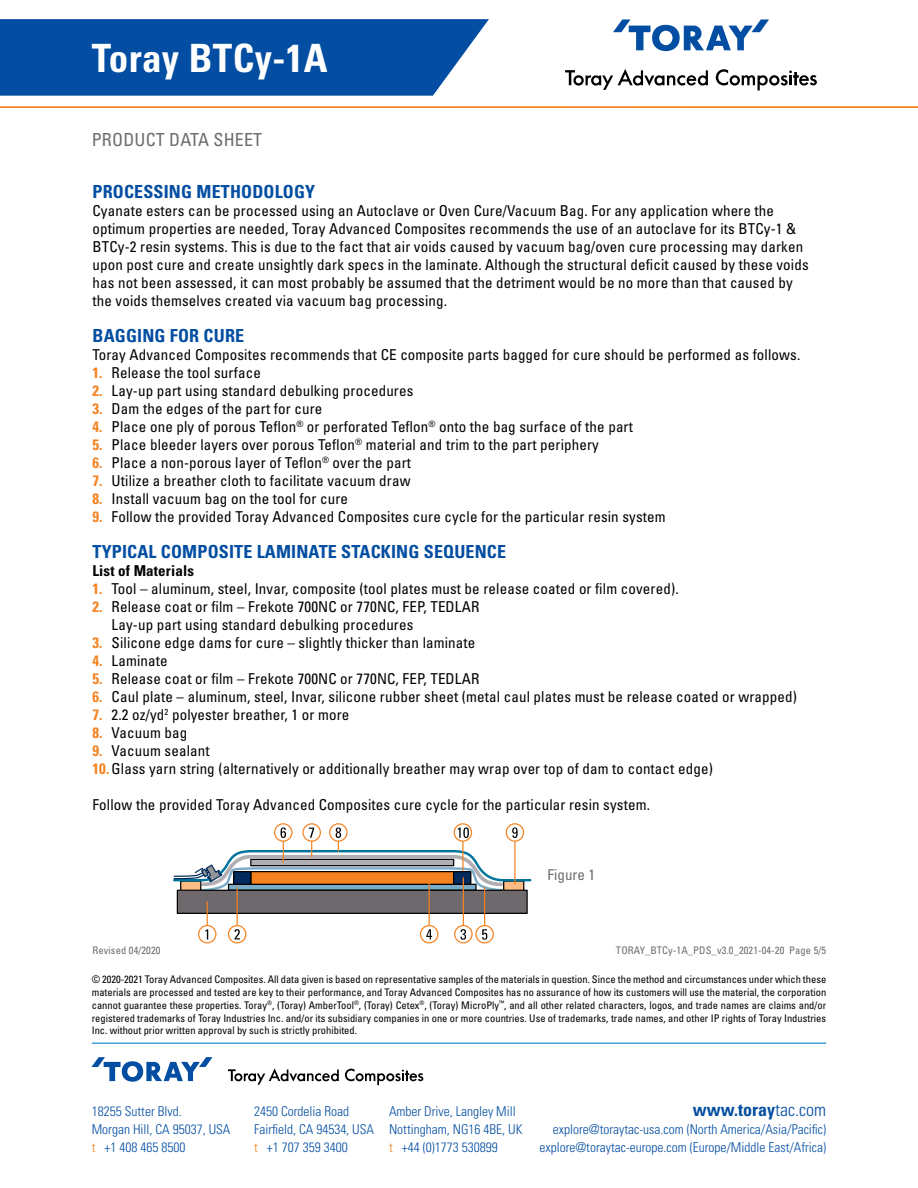
<style>
.page{position:relative;width:918px;height:1188px;background:#fff}
.page>*{position:absolute;margin:0;border:0;box-sizing:border-box;transform-origin:0 0}
.t1{font:700 condensed 39px "Univers LT Std";letter-spacing:.01em;color:#fff}
.t2{font:700 condensed 18px "Univers LT Std";letter-spacing:.01em;color:#034ea2}
.t3{font:condensed 18px "Univers LT Std";letter-spacing:.01em;color:#6d6e71}
.t4{font:condensed 15px/18px "Univers LT Std";letter-spacing:.01em;color:#000}
.t5{font:700 condensed 15px "Univers LT Std";letter-spacing:.01em;color:#000}
.t6{font:condensed 15px "Univers LT Std";color:#6d6e71}
.t7{font:300 condensed 13.5px/18px "Univers LT Std";color:#034ea2}
.t8{font:condensed 10.5px/12.8px "Univers LT Std";color:#000;text-align:justify}
.t9{font:condensed 10.5px "Univers LT Std";letter-spacing:.01em;color:#6d6e71}
.s1{font-weight:700;color:#f58220}
.s2{color:#f58220}
.s3{font-weight:300}
</style>
<div class="page">
<hr style="left:92px;top:1042px;width:734px;height:2px;background:#47a1d9">
<svg style="left:91px;top:1057px;width:122px;height:25px"></svg>
<svg style="left:228px;top:1068px;width:111px;height:17px"></svg>
<svg style="left:345px;top:1069px;width:79px;height:16px"></svg>
<svg style="left:0;top:19px;width:489px;height:77px;background:#1258a7"></svg>
<hr style="left:0;top:106px;width:918px;height:2px;background:#f58220">
<svg style="left:613px;top:19px;width:156px;height:32px"></svg>
<svg style="left:565px;top:69px;width:143px;height:21px"></svg>
<svg style="left:716px;top:69px;width:101px;height:21px"></svg>
<div style="left:177px;top:890px;width:350px;height:23px;background:#6d696d"></div>
<div style="left:177px;top:890px;width:351px;height:24px;border:1px solid #000"></div>
<svg style="left:199px;top:926px;width:17px;height:17px"></svg>
<div style="left:198px;top:925px;width:19px;height:18px;border:1px solid #f58220;border-radius:50%"></div>
<svg style="left:205px;top:902px;width:3px;height:37px"></svg>
<svg style="left:229px;top:926px;width:17px;height:17px"></svg>
<div style="left:228px;top:925px;width:18px;height:18px;border:1px solid #f58220;border-radius:50%"></div>
<svg style="left:234px;top:929px;width:6px;height:10px"></svg>
<hr style="left:237px;top:887px;width:1px;height:39px;background:#f58220">
<svg style="left:455px;top:926px;width:17px;height:17px"></svg>
<div style="left:454px;top:925px;width:19px;height:18px;border:1px solid #f58220;border-radius:50%"></div>
<svg style="left:460px;top:929px;width:6px;height:11px"></svg>
<hr style="left:463px;top:878px;width:1px;height:48px;background:#f58220">
<svg style="left:421px;top:926px;width:17px;height:17px"></svg>
<div style="left:420px;top:925px;width:18px;height:18px;border:1px solid #f58220;border-radius:50%"></div>
<svg style="left:426px;top:929px;width:6px;height:10px"></svg>
<hr style="left:429px;top:878px;width:1px;height:48px;background:#f58220">
<svg style="left:476px;top:926px;width:17px;height:17px"></svg>
<div style="left:475px;top:925px;width:19px;height:18px;border:1px solid #f58220;border-radius:50%"></div>
<svg style="left:482px;top:929px;width:5px;height:11px"></svg>
<hr style="left:484px;top:887px;width:1px;height:39px;background:#f58220">
<div style="left:274px;top:823px;width:19px;height:19px;border:1px solid #f58220;border-radius:50%"></div>
<div style="left:302px;top:823px;width:19px;height:19px;border:1px solid #f58220;border-radius:50%"></div>
<div style="left:329px;top:823px;width:19px;height:19px;border:1px solid #f58220;border-radius:50%"></div>
<div style="left:506px;top:823px;width:18px;height:19px;border:1px solid #f58220;border-radius:50%"></div>
<div style="left:454px;top:823px;width:18px;height:19px;border:1px solid #f58220;border-radius:50%"></div>
<svg style="left:173px;top:827px;width:359px;height:66px"></svg>
<h1 class="t1" style="left:92px;top:34px;width:237px">Toray BTCy-1A</h1>
<p class="t3" style="left:92px;top:128px;width:172px">PRODUCT DATA SHEET</p>
<p class="t2" style="left:92px;top:181px;width:224px">PROCESSING METHODOLOGY</p>
<p class="t4" style="left:92px;top:201px;width:718px">Cyanate esters can be processed using an Autoclave or Oven Cure/Vacuum Bag. For any application where the optimum properties are needed, Toray Advanced Composites recommends the use of an autoclave for its BTCy-1 &amp; BTCy-2 resin systems. This is due to the fact that air voids caused by vacuum bag/oven cure processing may darken upon post cure and create unsightly dark specs in the laminate. Although the structural deficit caused by these voids has not been assessed, it can most probably be assumed that the detriment would be no more than that caused by the voids themselves created via vacuum bag processing.</p>
<p class="t2" style="left:92px;top:325px;width:153px">BAGGING FOR CURE</p>
<p class="t4" style="left:92px;top:345px;width:709px">Toray Advanced Composites recommends that CE composite parts bagged for cure should be performed as follows.</p>
<p class="t4" style="left:92px;top:363px;width:170px"><span class="s1">1.</span> Release the tool surface</p>
<p class="t4" style="left:92px;top:381px;width:322px"><span class="s1">2.</span> Lay-up part using standard debulking procedures</p>
<p class="t4" style="left:92px;top:399px;width:231px"><span class="s1">3.</span> Dam the edges of the part for cure</p>
<p class="t4" style="left:92px;top:417px;width:542px"><span class="s1">4.</span> Place one ply of porous Teflon<sup>®</sup> or perforated Teflon<sup>®</sup> onto the bag surface of the part</p>
<p class="t4" style="left:92px;top:435px;width:508px"><span class="s1">5.</span> Place bleeder layers over porous Teflon<sup>®</sup> material and trim to the part periphery</p>
<p class="t4" style="left:92px;top:453px;width:320px"><span class="s1">6.</span> Place a non-porous layer of Teflon<sup>®</sup> over the part</p>
<p class="t4" style="left:92px;top:471px;width:320px"><span class="s1">7.</span> Utilize a breather cloth to facilitate vacuum draw</p>
<p class="t4" style="left:92px;top:489px;width:257px"><span class="s1">8.</span> Install vacuum bag on the tool for cure</p>
<p class="t4" style="left:92px;top:507px;width:575px"><span class="s1">9.</span> Follow the provided Toray Advanced Composites cure cycle for the particular resin system</p>
<p class="t2" style="left:92px;top:541px;width:415px">TYPICAL COMPOSITE LAMINATE STACKING SEQUENCE</p>
<p class="t5" style="left:92px;top:561px;width:103px">List of Materials</p>
<p class="t4" style="left:92px;top:579px;width:588px"><span class="s1">1.</span> Tool – aluminum, steel, Invar, composite (tool plates must be release coated or film covered).</p>
<p class="t4" style="left:112px;top:597px;width:369px;text-indent:-19px"><span class="s1">2.</span> Release coat or film – Frekote 700NC or 770NC, FEP, TEDLAR<br>Lay-up part using standard debulking procedures</p>
<p class="t4" style="left:92px;top:633px;width:384px"><span class="s1">3.</span> Silicone edge dams for cure – slightly thicker than laminate</p>
<p class="t4" style="left:92px;top:651px;width:77px"><span class="s1">4.</span> Laminate</p>
<p class="t4" style="left:92px;top:669px;width:388px"><span class="s1">5.</span> Release coat or film – Frekote 700NC or 770NC, FEP, TEDLAR</p>
<p class="t4" style="left:92px;top:687px;width:706px"><span class="s1">6.</span> Caul plate – aluminum, steel, Invar, silicone rubber sheet (metal caul plates must be release coated or wrapped)</p>
<p class="t4" style="left:92px;top:705px;width:258px"><span class="s1">7.</span> 2.2 oz/yd<sup>2</sup> polyester breather, 1 or more</p>
<p class="t4" style="left:92px;top:723px;width:96px"><span class="s1">8.</span> Vacuum bag</p>
<p class="t4" style="left:92px;top:741px;width:622px"><span class="s1">9.</span> Vacuum sealant<br><span class="s1">10.</span>Glass yarn string (alternatively or additionally breather may wrap over top of dam to contact edge)</p>
<p class="t4" style="left:92px;top:795px;width:559px">Follow the provided Toray Advanced Composites cure cycle for the particular resin system.</p>
<p class="t9" style="left:92px;top:944px;width:69px">Revised 04/2020</p>
<p class="t6" style="left:548px;top:865px;width:49px">Figure 1</p>
<p class="t9" style="left:616px;top:944px;width:212px">TORAY_BTCy-1A_PDS_v3.0_2021-04-20 Page 5/5</p>
<p class="t8" style="left:92px;top:973px;width:736px">© 2020-2021 Toray Advanced Composites. All data given is based on representative samples of the materials in question. Since the method and circumstances under which these materials are processed and tested are key to their performance, and Toray Advanced Composites has no assurance of how its customers will use the material, the corporation cannot guarantee these properties. Toray<sup>®</sup>, (Toray) AmberTool<sup>®</sup>, (Toray) Cetex<sup>®</sup>, (Toray) MicroPly<sup>™</sup>, and all other related characters, logos, and trade names are claims and/or registered trademarks of Toray Industries Inc. and/or its subsidiary companies in one or more countries. Use of trademarks, trade names, and other IP rights of Toray Industries Inc. without prior written approval by such is strictly prohibited.</p>
<p class="t7" style="left:92px;top:1102px;width:140px">18255 Sutter Blvd.<br>Morgan Hill, CA 95037, USA <span class="s2">t</span> +1 408 465 8500</p>
<p class="t7" style="left:254px;top:1102px;width:121px">2450 Cordelia Road<br>Fairfield, CA 94534, USA <span class="s2">t</span> +1 707 359 3400</p>
<p class="t7" style="left:389px;top:1102px;width:135px">Amber Drive, Langley Mill<br>Nottingham, NG16 4BE, UK <span class="s2">t</span> +44 (0)1773 530899</p>
<p class="t2" style="left:693px;top:1099px;width:135px">www.toray<span class="s3">tac.com</span></p>
<p class="t7" style="left:540px;top:1120px;width:288px;text-align:right">explore@toraytac-usa.com (North America/Asia/Pacific) explore@toraytac-europe.com (Europe/Middle East/Africa)</p>
</div>
